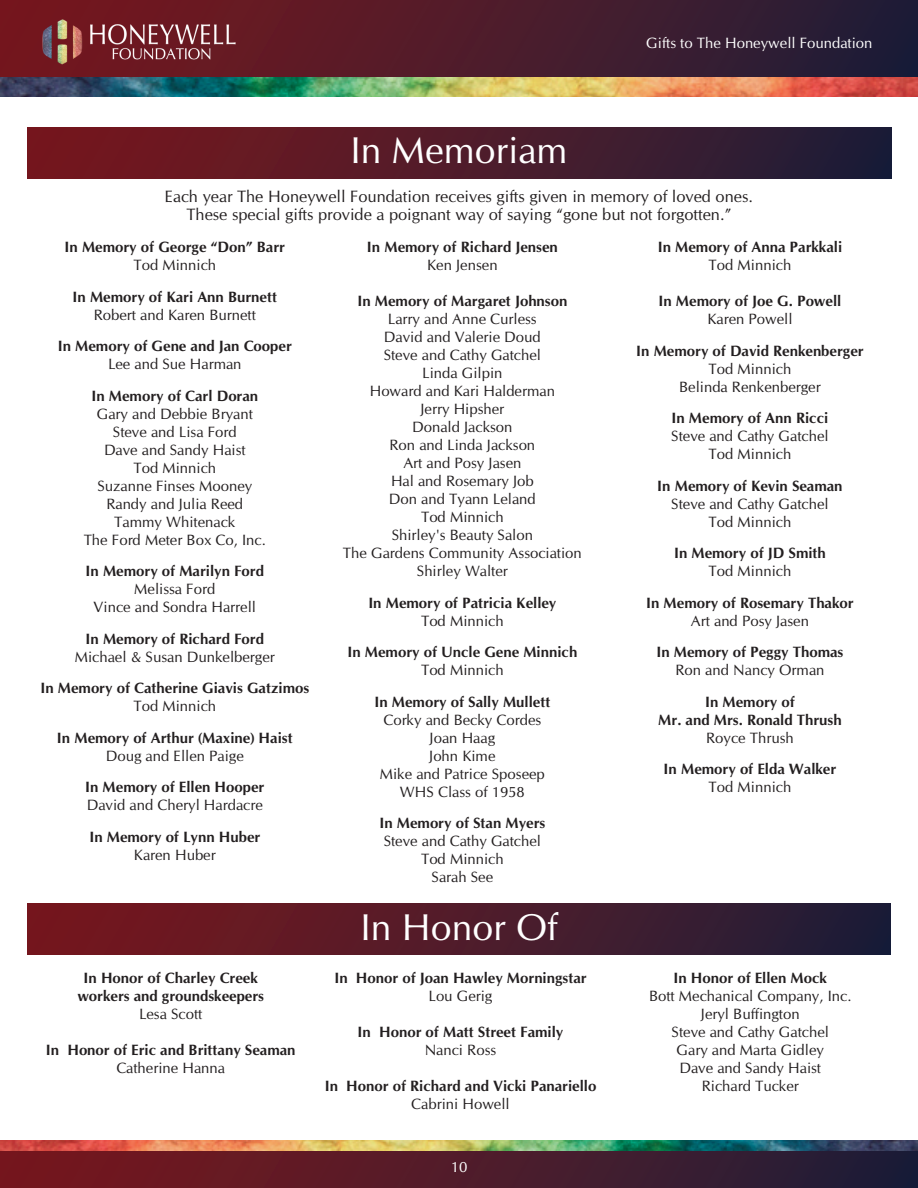
<style>
.page{position:relative;width:918px;height:1188px;background:#fff}
.page>*{position:absolute;margin:0;border:0;box-sizing:border-box;transform-origin:0 0}
.t1{font:37.5px "CG Omega";color:#fff}
.t2{font:16.5px/18px "CG Omega";color:#231f20;text-align:center}
.t3{font:15px/18px "CG Omega";color:#231f20;text-align:center}
.t4{font:700 15px/18px "CG Omega";color:#231f20;text-align:center}
.t5{font:15px "CG Omega";color:#fff}
</style>
<div class="page">
<div style="left:0;top:0;width:918px;height:80px;background:linear-gradient(to right,#7c171c,#201e38)"></div>
<img style="left:40px;top:19px;width:200px;height:47px">
<img style="left:0;top:78px;width:918px;height:18px">
<img style="left:0;top:1140px;width:918px;height:12px">
<div style="left:0;top:1152px;width:918px;height:36px;background:linear-gradient(to right,#7d171c,#1f1e38)"></div>
<div style="left:27px;top:127px;width:864px;height:51px;background:linear-gradient(to right,#7c171c,#201e38)"></div>
<div style="left:27px;top:904px;width:864px;height:51px;background:linear-gradient(to right,#7c171c,#201e38)"></div>
<h1 class="t1" style="left:350px;top:129px;width:219px">In Memoriam</h1>
<p class="t5" style="left:646px;top:34px;width:228px">Gifts to The Honeywell Foundation</p>
<p class="t2" style="left:165px;top:187px;width:590px">Each year The Honeywell Foundation receives gifts given in memory of loved ones.<br>These special gifts provide a poignant way of saying “gone but not forgotten.”</p>
<p class="t4" style="left:65px;top:238px;width:222px">In Memory of George “Don” Barr</p>
<p class="t3" style="left:133px;top:256px;width:84px">Tod Minnich</p>
<p class="t4" style="left:73px;top:288px;width:206px">In Memory of Kari Ann Burnett</p>
<p class="t3" style="left:94px;top:306px;width:164px">Robert and Karen Burnett</p>
<p class="t4" style="left:58px;top:337px;width:236px">In Memory of Gene and Jan Cooper</p>
<p class="t3" style="left:108px;top:355px;width:135px">Lee and Sue Harman</p>
<p class="t4" style="left:91px;top:387px;width:168px">In Memory of Carl Doran</p>
<p class="t3" style="left:84px;top:405px;width:184px">Gary and Debbie Bryant<br>Steve and Lisa Ford<br>Dave and Sandy Haist<br>Tod Minnich<br>Suzanne Finses Mooney<br>Randy and Julia Reed<br>Tammy Whitenack<br>The Ford Meter Box Co, Inc.</p>
<p class="t4" style="left:86px;top:562px;width:180px">In Memory of Marilyn Ford</p>
<p class="t3" style="left:94px;top:580px;width:164px">Melissa Ford<br>Vince and Sondra Harrell</p>
<p class="t4" style="left:86px;top:630px;width:180px">In Memory of Richard Ford</p>
<p class="t3" style="left:75px;top:648px;width:201px">Michael &amp; Susan Dunkelberger</p>
<p class="t4" style="left:40px;top:679px;width:270px">In Memory of Catherine Giavis Gatzimos</p>
<p class="t3" style="left:133px;top:697px;width:84px">Tod Minnich</p>
<p class="t4" style="left:57px;top:729px;width:237px">In Memory of Arthur (Maxine) Haist</p>
<p class="t3" style="left:106px;top:747px;width:140px">Doug and Ellen Paige</p>
<p class="t4" style="left:85px;top:778px;width:181px">In Memory of Ellen Hooper</p>
<p class="t3" style="left:87px;top:796px;width:178px">David and Cheryl Hardacre</p>
<p class="t4" style="left:89px;top:828px;width:172px">In Memory of Lynn Huber</p>
<p class="t3" style="left:134px;top:846px;width:83px">Karen Huber</p>
<p class="t4" style="left:77px;top:969px;width:188px">In Honor of Charley Creek workers and groundskeepers</p>
<p class="t3" style="left:139px;top:1005px;width:65px">Lesa Scott</p>
<p class="t4" style="left:46px;top:1041px;width:251px">In Honor of Eric and Brittany Seaman</p>
<p class="t3" style="left:116px;top:1059px;width:110px">Catherine Hanna</p>
<p class="t4" style="left:367px;top:238px;width:192px">In Memory of Richard Jensen</p>
<p class="t3" style="left:427px;top:256px;width:72px">Ken Jensen</p>
<p class="t4" style="left:357px;top:292px;width:211px">In Memory of Margaret Johnson</p>
<p class="t3" style="left:343px;top:310px;width:240px">Larry and Anne Curless<br>David and Valerie Doud<br>Steve and Cathy Gatchel<br>Linda Gilpin<br>Howard and Kari Halderman<br>Jerry Hipsher<br>Donald Jackson<br>Ron and Linda Jackson<br>Art and Posy Jasen<br>Hal and Rosemary Job<br>Don and Tyann Leland<br>Tod Minnich<br>Shirley's Beauty Salon<br>The Gardens Community Association<br>Shirley Walter</p>
<p class="t4" style="left:368px;top:594px;width:190px">In Memory of Patricia Kelley</p>
<p class="t3" style="left:421px;top:612px;width:84px">Tod Minnich</p>
<p class="t4" style="left:347px;top:643px;width:231px">In Memory of Uncle Gene Minnich</p>
<p class="t3" style="left:421px;top:661px;width:84px">Tod Minnich</p>
<p class="t4" style="left:374px;top:693px;width:177px">In Memory of Sally Mullett</p>
<p class="t3" style="left:380px;top:711px;width:167px">Corky and Becky Cordes<br>Joan Haag<br>John Kime<br>Mike and Patrice Sposeep<br>WHS Class of 1958</p>
<p class="t4" style="left:379px;top:814px;width:167px">In Memory of Stan Myers</p>
<p class="t3" style="left:384px;top:832px;width:159px">Steve and Cathy Gatchel<br>Tod Minnich<br>Sarah See</p>
<h1 class="t1" style="left:360px;top:905px;width:199px">In Honor Of</h1>
<p class="t4" style="left:334px;top:969px;width:254px">In Honor of Joan Hawley Morningstar</p>
<p class="t3" style="left:429px;top:987px;width:65px">Lou Gerig</p>
<p class="t4" style="left:358px;top:1023px;width:207px">In Honor of Matt Street Family</p>
<p class="t3" style="left:425px;top:1041px;width:73px">Nanci Ross</p>
<p class="t4" style="left:325px;top:1077px;width:273px">In Honor of Richard and Vicki Panariello</p>
<p class="t3" style="left:411px;top:1095px;width:100px">Cabrini Howell</p>
<p class="t5" style="left:451px;top:1158px;width:18px">10</p>
<p class="t4" style="left:658px;top:238px;width:186px">In Memory of Anna Parkkali</p>
<p class="t3" style="left:709px;top:256px;width:84px">Tod Minnich</p>
<p class="t4" style="left:659px;top:292px;width:184px">In Memory of Joe G. Powell</p>
<p class="t3" style="left:707px;top:310px;width:87px">Karen Powell</p>
<p class="t4" style="left:636px;top:342px;width:229px">In Memory of David Renkenberger</p>
<p class="t3" style="left:679px;top:360px;width:143px">Tod Minnich<br>Belinda Renkenberger</p>
<p class="t4" style="left:672px;top:409px;width:158px">In Memory of Ann Ricci</p>
<p class="t3" style="left:671px;top:427px;width:159px">Steve and Cathy Gatchel<br>Tod Minnich</p>
<p class="t4" style="left:657px;top:477px;width:187px">In Memory of Kevin Seaman</p>
<p class="t3" style="left:671px;top:495px;width:159px">Steve and Cathy Gatchel<br>Tod Minnich</p>
<p class="t4" style="left:674px;top:544px;width:153px">In Memory of JD Smith</p>
<p class="t3" style="left:709px;top:562px;width:84px">Tod Minnich</p>
<p class="t4" style="left:646px;top:594px;width:209px">In Memory of Rosemary Thakor</p>
<p class="t3" style="left:691px;top:612px;width:120px">Art and Posy Jasen</p>
<p class="t4" style="left:656px;top:643px;width:188px">In Memory of Peggy Thomas</p>
<p class="t3" style="left:675px;top:661px;width:151px">Ron and Nancy Orman</p>
<p class="t4" style="left:658px;top:693px;width:185px">In Memory of<br>Mr. and Mrs. Ronald Thrush</p>
<p class="t3" style="left:706px;top:729px;width:89px">Royce Thrush</p>
<p class="t4" style="left:664px;top:760px;width:174px">In Memory of Elda Walker</p>
<p class="t3" style="left:709px;top:778px;width:84px">Tod Minnich</p>
<p class="t4" style="left:674px;top:969px;width:155px">In Honor of Ellen Mock</p>
<p class="t3" style="left:649px;top:987px;width:204px">Bott Mechanical Company, Inc.<br>Jeryl Buffington<br>Steve and Cathy Gatchel<br>Gary and Marta Gidley<br>Dave and Sandy Haist<br>Richard Tucker</p>
</div>
